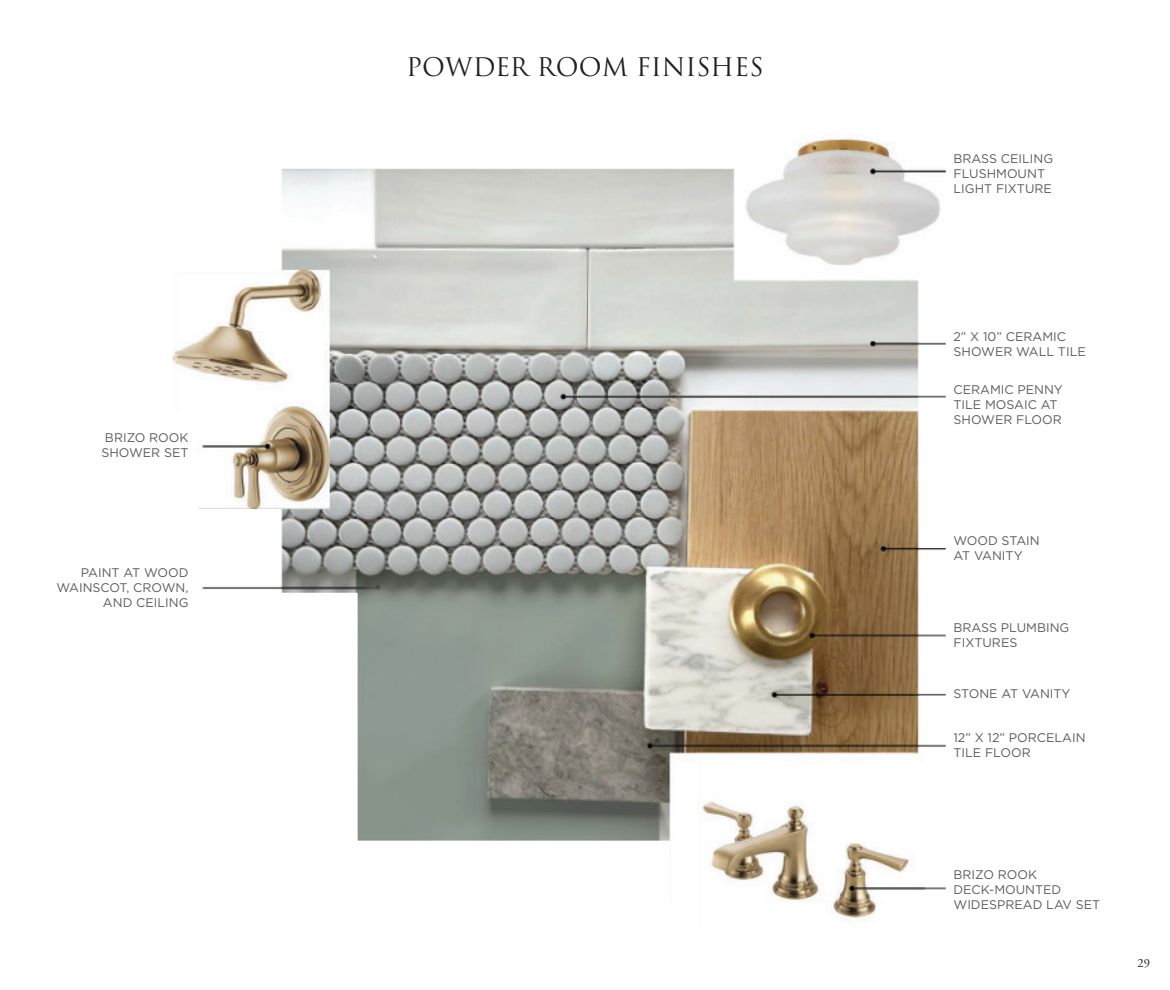
<style>
.page{position:relative;width:1170px;height:990px;background:#fff}
.page>*{position:absolute;margin:0;border:0;box-sizing:border-box;transform-origin:0 0}
.subheads{font:25px "Trajan Pro 3";color:#231f20}
.t1{font:12.5px/15px "Gotham";color:#5b5b59}
.t2{font:12.5px "Adobe Garamond Pro";color:#231f20}
</style>
<div class="page">
<img style="left:172px;top:138px;width:774px;height:784px">
<p class="t1" style="left:105px;top:430px;width:85px">BRIZO ROOK</p>
<p class="t1" style="left:101px;top:445px;width:89px">SHOWER SET</p>
<p class="t1" style="left:57px;top:565px;width:133px;text-align:right">PAINT AT WOOD<br>WAINSCOT, CROWN,<br>AND CEILING</p>
<p class="subheads" style="left:406px;top:50px;width:359px">POWDER ROOM FINISHES</p>
<p class="t1" style="left:953px;top:150px;width:101px">BRASS CEILING<br>FLUSHMOUNT<br>LIGHT FIXTURE</p>
<p class="t1" style="left:953px;top:329px;width:114px">2” X 10” CERAMIC</p>
<p class="t1" style="left:953px;top:344px;width:134px">SHOWER WALL TILE</p>
<p class="t1" style="left:953px;top:382px;width:111px">CERAMIC PENNY</p>
<p class="t1" style="left:953px;top:397px;width:106px">TILE MOSAIC AT</p>
<p class="t1" style="left:953px;top:412px;width:110px">SHOWER FLOOR</p>
<p class="t1" style="left:953px;top:533px;width:88px">WOOD STAIN</p>
<p class="t1" style="left:953px;top:548px;width:71px">AT VANITY</p>
<p class="t1" style="left:953px;top:620px;width:117px">BRASS PLUMBING</p>
<p class="t1" style="left:953px;top:635px;width:65px">FIXTURES</p>
<p class="t1" style="left:953px;top:686px;width:119px">STONE AT VANITY</p>
<p class="t1" style="left:953px;top:730px;width:134px">12” X 12” PORCELAIN</p>
<p class="t1" style="left:953px;top:745px;width:79px">TILE FLOOR</p>
<p class="t1" style="left:953px;top:867px;width:109px">BRIZO ROOK<br>DECK-MOUNTED</p>
<p class="t1" style="left:953px;top:897px;width:148px">WIDESPREAD LAV SET</p>
<p class="t2" style="left:1138px;top:955px;width:14px">29</p>
</div>
